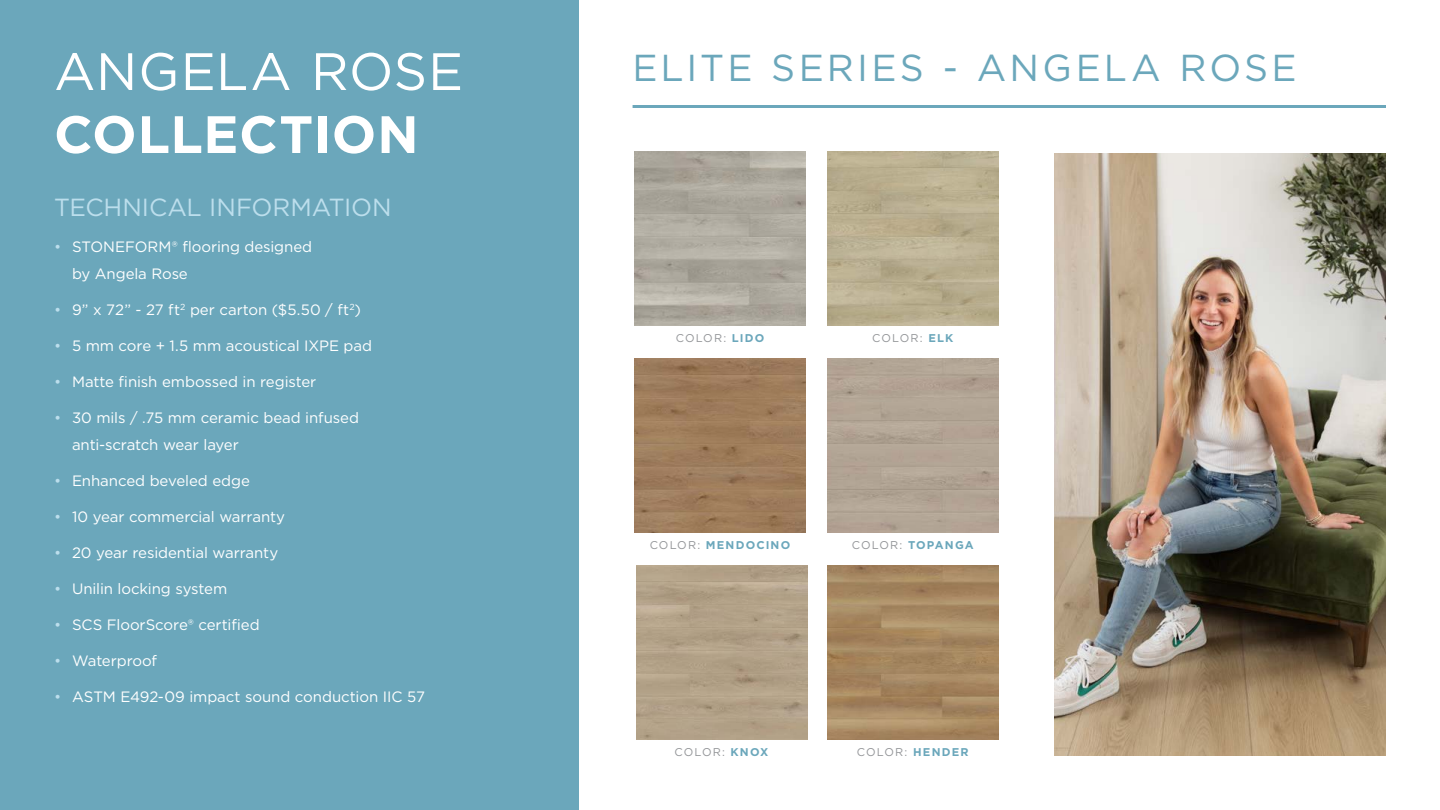
<style>
.page{position:relative;width:1440px;height:810px;background:#fff}
.page>*{position:absolute;margin:0;border:0;box-sizing:border-box;transform-origin:0 0}
.t1{font:52.5px "Gotham";letter-spacing:.01em;color:#fff}
.t2{font:700 52.5px "Gotham";letter-spacing:.01em;color:#fff}
.t3{font:37.5px "Gotham";letter-spacing:.085em;color:#6ba7bb}
.t4{font:24.75px "Gotham";letter-spacing:-.005em;color:#bcdeec}
.t5{font:15px/27px "Gotham";letter-spacing:-.005em;color:#fff}
.t6{font:11.25px "Gotham";letter-spacing:.095em;color:#939598}
.t7{font:700 11.25px "Gotham";letter-spacing:.1em;color:#6ba7bb}
.s1{color:#bcdeec}
.s2{font-weight:700;color:#6ba7bb}
.s3{font-weight:400;color:#939598}
</style>
<div class="page">
<div style="left:0;top:0;width:579px;height:810px;background:#6ba7bb"></div>
<hr style="left:633px;top:105px;width:753px;height:3px;background:#6ba7bb">
<img style="left:827px;top:358px;width:171px;height:175px">
<img style="left:634px;top:358px;width:172px;height:175px">
<img style="left:636px;top:565px;width:171px;height:175px">
<img style="left:827px;top:565px;width:171px;height:175px">
<img style="left:1054px;top:153px;width:332px;height:603px">
<h1 class="t1" style="left:54px;top:38px;width:411px">ANGELA ROSE</h1>
<h1 class="t2" style="left:54px;top:100px;width:366px">COLLECTION</h1>
<h3 class="t4" style="left:54px;top:191px;width:339px">TECHNICAL INFORMATION</h3>
<p class="t5" style="left:72px;top:233px;width:242px;text-indent:-18px"><span class="s1">•</span> STONEFORM® flooring designed by Angela Rose</p>
<p class="t5" style="left:54px;top:296px;width:308px"><span class="s1">•</span> 9” x 72” - 27 ft<sup>2</sup> per carton ($5.50 / ft<sup>2</sup>)</p>
<p class="t5" style="left:54px;top:332px;width:320px"><span class="s1">•</span> 5 mm core + 1.5 mm acoustical IXPE pad</p>
<p class="t5" style="left:54px;top:368px;width:264px"><span class="s1">•</span> Matte finish embossed in register</p>
<p class="t5" style="left:72px;top:404px;width:289px;text-indent:-18px"><span class="s1">•</span> 30 mils / .75 mm ceramic bead infused anti-scratch wear layer</p>
<p class="t5" style="left:54px;top:467px;width:197px"><span class="s1">•</span> Enhanced beveled edge</p>
<p class="t5" style="left:54px;top:503px;width:233px"><span class="s1">•</span> 10 year commercial warranty</p>
<p class="t5" style="left:54px;top:539px;width:226px"><span class="s1">•</span> 20 year residential warranty</p>
<p class="t5" style="left:54px;top:575px;width:175px"><span class="s1">•</span> Unilin locking system</p>
<p class="t5" style="left:54px;top:611px;width:207px"><span class="s1">•</span> SCS FloorScore® certified</p>
<p class="t5" style="left:54px;top:647px;width:104px"><span class="s1">•</span> Waterproof</p>
<p class="t5" style="left:54px;top:683px;width:372px"><span class="s1">•</span> ASTM E492-09 impact sound conduction IIC 57</p>
<h2 class="t3" style="left:633px;top:44px;width:666px">ELITE SERIES - ANGELA ROSE</h2>
<p class="t6" style="left:676px;top:331px;width:90px">COLOR: <span class="s2">LIDO</span></p>
<p class="t6" style="left:872px;top:331px;width:83px">COLOR: <span class="s2">ELK</span></p>
<p class="t7" style="left:650px;top:538px;width:142px"><span class="s3">COLOR:</span> MENDOCINO</p>
<p class="t7" style="left:852px;top:538px;width:123px"><span class="s3">COLOR:</span> TOPANGA</p>
<p class="t6" style="left:674px;top:745px;width:96px">COLOR: <span class="s2">KNOX</span></p>
<p class="t6" style="left:857px;top:745px;width:113px">COLOR: <span class="s2">HENDER</span></p>
</div>
